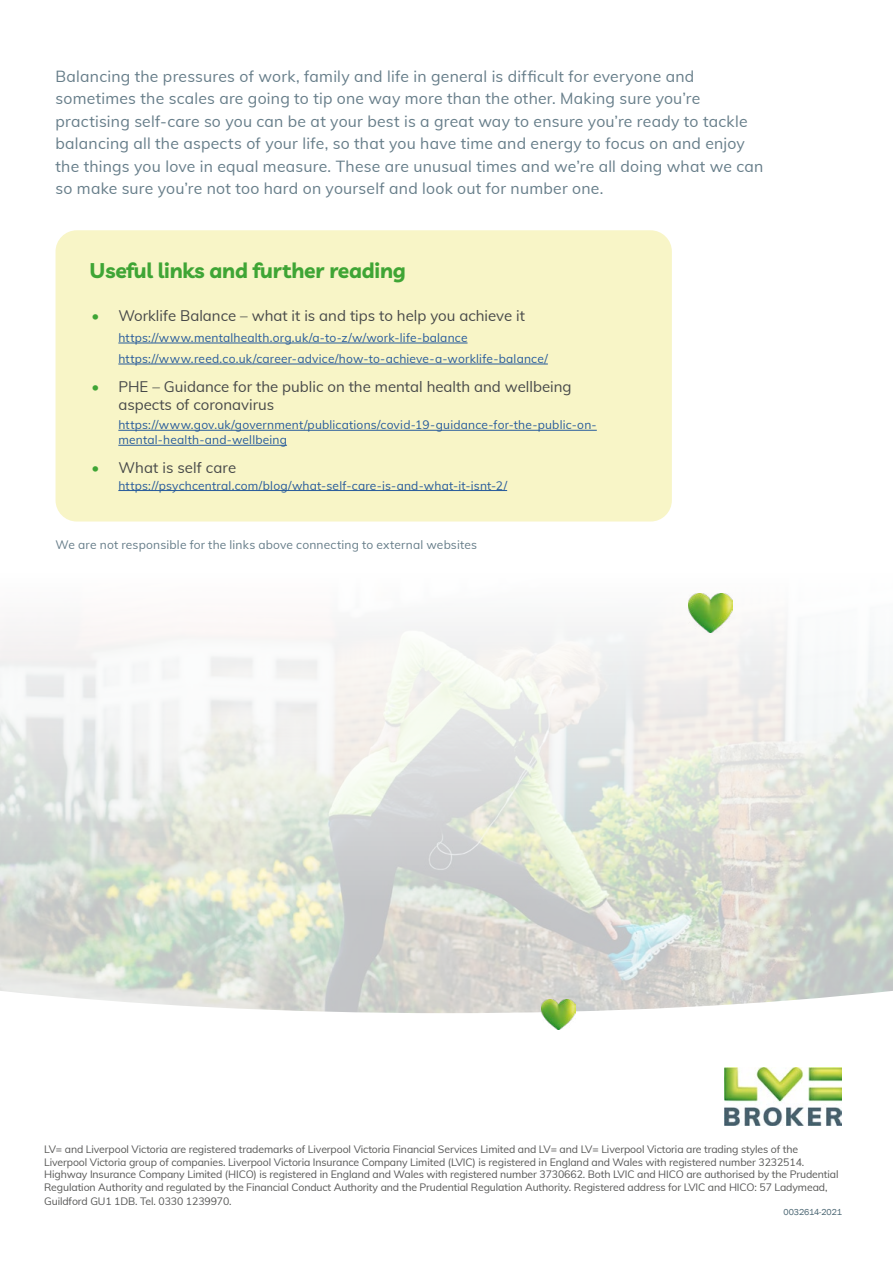
<style>
.page{position:relative;width:893px;height:1263px;background:#fff}
.page>*{position:absolute;margin:0;border:0;box-sizing:border-box;transform-origin:0 0}
.t1{font:700 21px "Livvic";letter-spacing:-.01em;color:#3fa535}
.t2{font:15.75px/22.5px "Muli";letter-spacing:.015em;color:#667d89}
.t3{font:15px/18px "Muli";color:#474949}
.t4{font:12px/21px "Muli";letter-spacing:.015em;color:#275b9b}
.t5{font:12px "Muli";letter-spacing:.015em;color:#667d89}
.t6{font:10.5px/12.6px "Muli";letter-spacing:-.01em;color:#575756}
.t7{font:8.85px "Franklin Gothic";color:#46626f}
.s1{color:#3fa535}
</style>
<div class="page">
<img style="left:0;top:599px;width:893px;height:392px">
<svg style="left:5px;top:991px;width:885px;height:39px"></svg>
<img style="left:725px;top:1067px;width:116px;height:58px">
<img style="left:541px;top:999px;width:35px;height:30px">
<div style="left:56px;top:230px;width:616px;height:291px;background:#f8f5c7;border-radius:21px"></div>
<hr style="left:118px;top:343px;width:350px;height:1px;background:#275b9b">
<hr style="left:118px;top:364px;width:430px;height:1px;background:#275b9b">
<hr style="left:118px;top:430px;width:479px;height:1px;background:#275b9b">
<hr style="left:118px;top:445px;width:169px;height:1px;background:#275b9b">
<hr style="left:118px;top:490px;width:389px;height:1px;background:#275b9b">
<img style="left:689px;top:593px;width:44px;height:39px">
<p class="t2" style="left:56px;top:64px;width:709px">Balancing the pressures of work, family and life in general is difficult for everyone and sometimes the scales are going to tip one way more than the other. Making sure you’re practising self-care so you can be at your best is a great way to ensure you’re ready to tackle balancing all the aspects of your life, so that you have time and energy to focus on and enjoy the things you love in equal measure. These are unusual times and we’re all doing what we can so make sure you’re not too hard on yourself and look out for number one.</p>
<h1 class="t1" style="left:90px;top:254px;width:318px">Useful links and further reading</h1>
<h3 class="t3" style="left:91px;top:306px;width:435px"><span class="s1">•</span> Worklife Balance – what it is and tips to help you achieve it</h3>
<p class="t4" style="left:118px;top:327px;width:431px">https://www.mentalhealth.org.uk/a-to-z/w/work-life-balance https://www.reed.co.uk/career-advice/how-to-achieve-a-worklife-balance/</p>
<h3 class="t3" style="left:118px;top:377px;width:455px;text-indent:-27px"><span class="s1">•</span> PHE – Guidance for the public on the mental health and wellbeing aspects of coronavirus</h3>
<p class="t4" style="left:118px;top:417px;width:480px;line-height:15px">https://www.gov.uk/government/publications/covid-19-guidance-for-the-public-on&shy;mental-health-and-wellbeing</p>
<h3 class="t3" style="left:91px;top:458px;width:146px"><span class="s1">•</span> What is self care</h3>
<p class="t4" style="left:118px;top:474px;width:390px">https://psychcentral.com/blog/what-self-care-is-and-what-it-isnt-2/</p>
<p class="t5" style="left:56px;top:536px;width:423px">We are not responsible for the links above connecting to external websites</p>
<p class="t6" style="left:44px;top:1142px;width:796px">LV= and Liverpool Victoria are registered trademarks of Liverpool Victoria Financial Services Limited and LV= and LV= Liverpool Victoria are trading styles of the Liverpool Victoria group of companies. Liverpool Victoria Insurance Company Limited (LVIC) is registered in England and Wales with registered number 3232514.<br>Highway Insurance Company Limited (HICO) is registered in England and Wales with registered number 3730662. Both LVIC and HICO are authorised by the Prudential Regulation Authority and regulated by the Financial Conduct Authority and the Prudential Regulation Authority. Registered address for LVIC and HICO: 57 Ladymead,</p>
<p class="t6" style="left:44px;top:1195px;width:189px">Guildford GU1 1DB. Tel. 0330 1239970.</p>
<p class="t7" style="left:783px;top:1207px;width:60px">0032614-2021</p>
</div>
